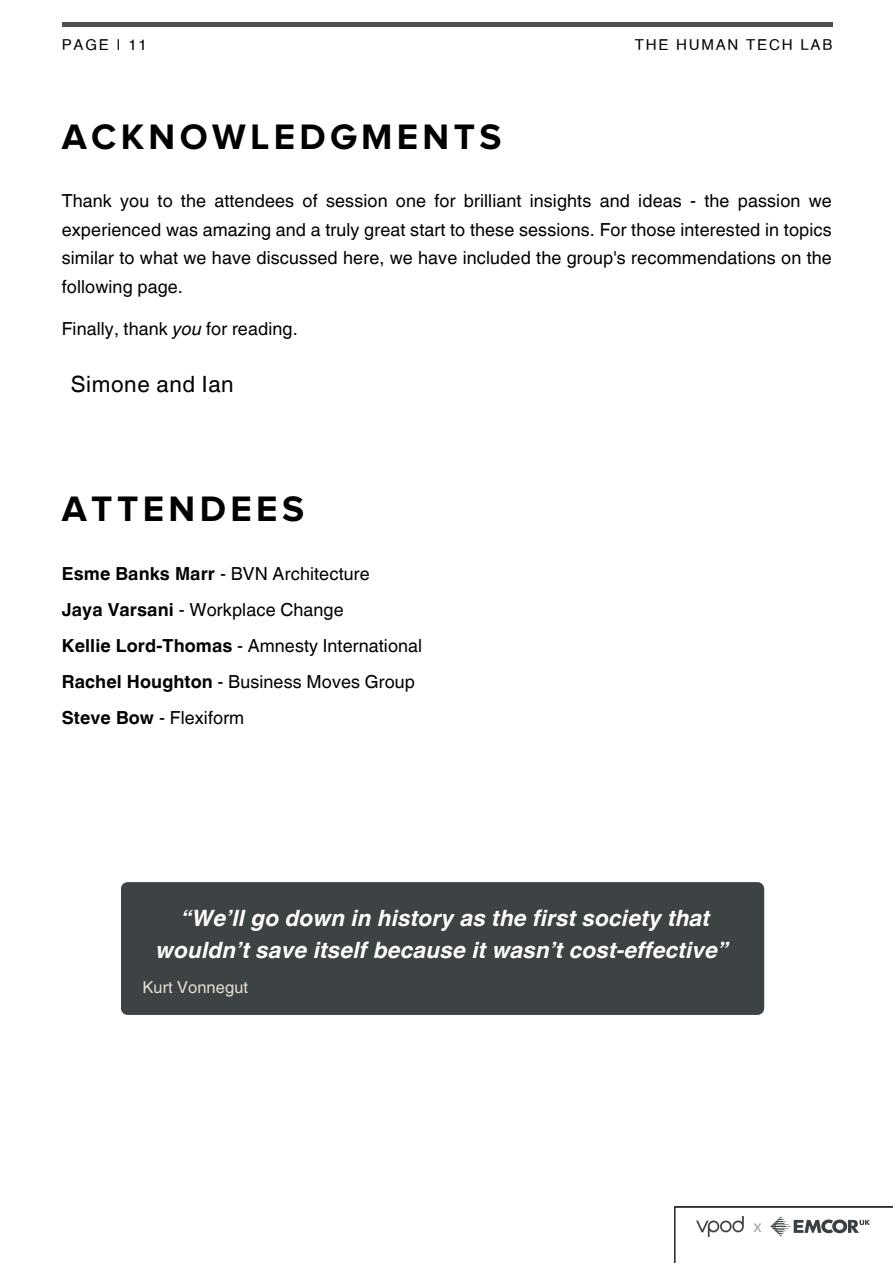
<style>
.page{position:relative;width:893px;height:1264px;background:#fff}
.page>*{position:absolute;margin:0;border:0;box-sizing:border-box;transform-origin:0 0}
.t1{font:700 36.75px "Proxima Nova A";letter-spacing:.12em;color:#000}
.t2{font:italic 700 22.5px/32.5px "Helvetica World";letter-spacing:.005em;color:#fff;text-align:center}
.t3{font:22.5px "Helvetica World";letter-spacing:.025em;color:#000}
.t4{font:18px/28.8px "Helvetica World";letter-spacing:.005em;color:#000;text-align:justify}
.t5{font:16.5px "Helvetica World";letter-spacing:.01em;color:#e6ddce}
.t6{font:16.5px "Helvetica World";color:#a6a6a6}
.t7{font:15px "Helvetica";letter-spacing:.12em;color:#000}
.s1{font-style:italic}
.s2{font-weight:700}
</style>
<div class="page">
<hr style="left:62px;top:23px;width:770px;height:3px;background:#3a3b3c">
<svg style="left:674px;top:1206px;width:218px;height:56px"></svg>
<div style="left:121px;top:882px;width:643px;height:132px;background:#3d4245"></div>
<p class="t7" style="left:62px;top:39px;width:87px">PAGE | 11</p>
<p class="t7" style="left:634px;top:39px;width:199px">THE HUMAN TECH LAB</p>
<p class="t1" style="left:62px;top:115px;width:441px">ACKNOWLEDGMENTS</p>
<p class="t4" style="left:62px;top:186px;width:771px">Thank you to the attendees of session one for brilliant insights and ideas - the passion we experienced was amazing and a truly great start to these sessions. For those interested in topics similar to what we have discussed here, we have included the group's recommendations on the following page.</p>
<p class="t4" style="left:62px;top:315px;width:237px">Finally, thank <span class="s1">you</span> for reading.</p>
<p class="t3" style="left:71px;top:371px;width:164px">Simone and Ian</p>
<p class="t1" style="left:62px;top:487px;width:244px">ATTENDEES</p>
<p class="t4" style="left:62px;top:559px;width:309px"><span class="s2">Esme Banks Marr</span> - BVN Architecture</p>
<p class="t4" style="left:62px;top:595px;width:283px"><span class="s2">Jaya Varsani</span> - Workplace Change</p>
<p class="t4" style="left:62px;top:631px;width:362px"><span class="s2">Kellie Lord-Thomas</span> - Amnesty International</p>
<p class="t4" style="left:62px;top:667px;width:355px"><span class="s2">Rachel Houghton</span> - Business Moves Group</p>
<p class="t4" style="left:62px;top:703px;width:184px"><span class="s2">Steve Bow</span> - Flexiform</p>
<p class="t2" style="left:156px;top:899px;width:574px">“We’ll go down in history as the first society that wouldn’t save itself because it wasn’t cost-effective”</p>
<p class="t5" style="left:142px;top:977px;width:107px">Kurt Vonnegut</p>
<p class="t6" style="left:753px;top:1216px;width:10px">x</p>
</div>
